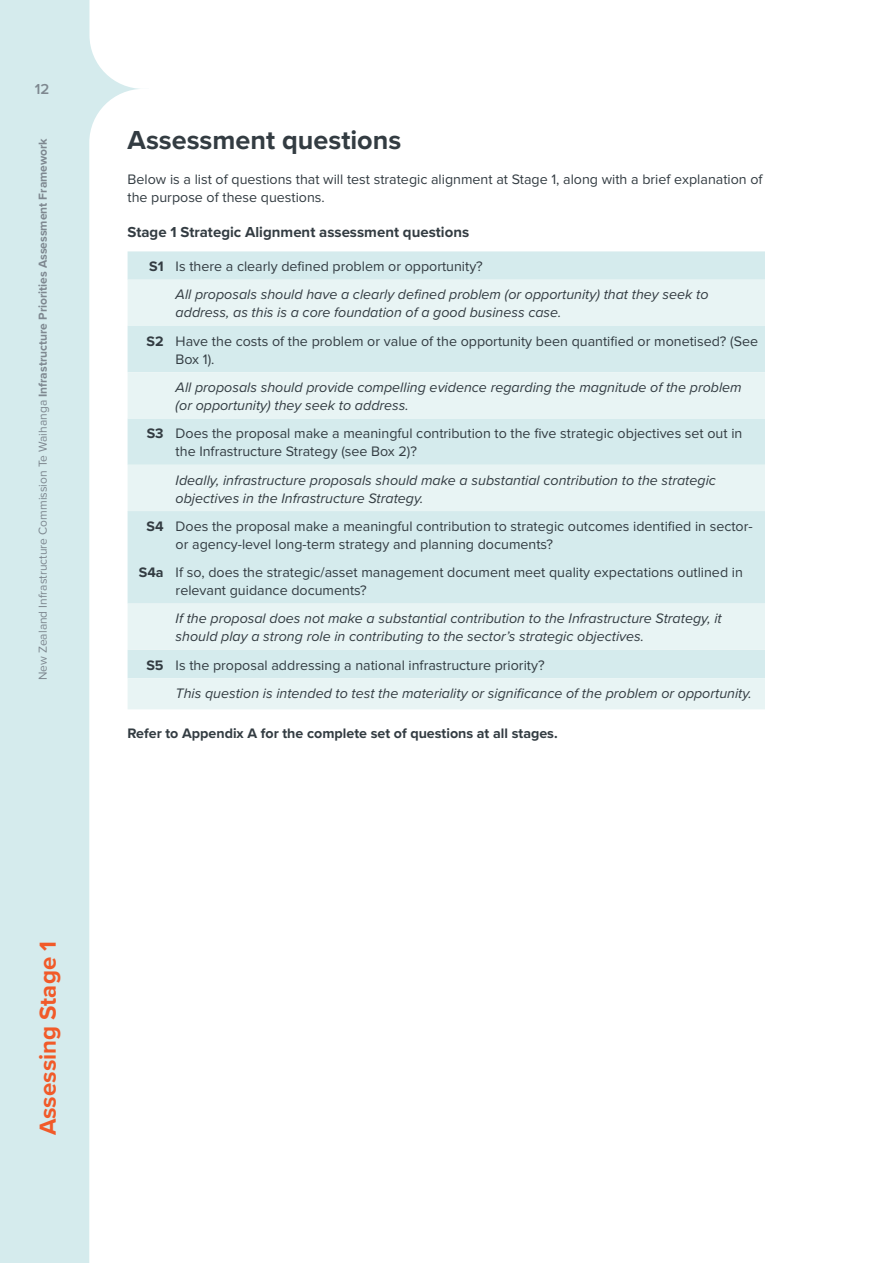
<style>
.page{position:relative;width:893px;height:1263px;background:#fff}
.page>*{position:absolute;margin:0;border:0;box-sizing:border-box;transform-origin:0 0}
.t1{font:700 27px "Proxima Nova";color:#333c42}
.t2{font:700 24px "Proxima Nova";color:#f15a29}
.t3{font:700 15px "Proxima Nova";color:#333c42}
.t4{font:600 15px "Proxima Nova";color:#7e8890}
.t5{font:italic 14.25px/18px "Proxima Nova";color:#333c42}
.t6{font:14.25px/18px "Proxima Nova";color:#333c42}
.t7{font:700 14.25px "Proxima Nova";color:#333c42}
.t8{font:12px "Proxima Nova";color:#7e8890}
.s1{font-weight:700}
.s2{font-weight:700;font-style:normal}
.s3{font-style:normal}
.s4{font-style:italic}
</style>
<div class="page">
<div style="left:0;top:0;width:149px;height:1263px;background:#d5ebed"></div>
<div style="left:89px;top:89px;width:60px;height:1174px;background:#fff"></div>
<svg style="left:89px;top:0;width:60px;height:89px;background:#f9fcfc"></svg>
<div style="left:128px;top:251px;width:637px;height:29px;background:#d5ebed"></div>
<svg style="left:128px;top:280px;width:637px;height:429px;background:#deeff0"></svg>
<p class="t4" style="left:35px;top:80px;width:16px">12</p>
<p class="t8" style="left:36px;top:680px;width:544px;rotate:-90deg">New Zealand Infrastructure Commission Te Waihanga <span class="s1">Infrastructure Priorities Assessment Framework</span></p>
<h1 class="t1" style="left:128px;top:124px;width:275px">Assessment questions</h1>
<p class="t6" style="left:128px;top:170px;width:637px">Below is a list of questions that will test strategic alignment at Stage 1, along with a brief explanation of the purpose of these questions.</p>
<p class="t3" style="left:128px;top:223px;width:343px">Stage 1 Strategic Alignment assessment questions</p>
<p class="t5" style="left:176px;top:252px;width:534px;line-height:28.2px;text-indent:-26px"><span class="s2">S1</span> <span class="s3">Is there a clearly defined problem or opportunity?<br></span>All proposals should have a clearly defined problem (or opportunity) that they seek to</p>
<p class="t6" style="left:147px;top:299px;width:613px;line-height:28.2px;text-indent:29px"><span class="s4">address, as this is a core foundation of a good business case.<br></span><span class="s1">S2</span> Have the costs of the problem or value of the opportunity been quantified or monetised? (See</p>
<p class="t6" style="left:176px;top:350px;width:40px">Box 1).</p>
<p class="t5" style="left:176px;top:378px;width:568px">All proposals should provide compelling evidence regarding the magnitude of the problem (or opportunity) they seek to address.</p>
<p class="t6" style="left:176px;top:425px;width:568px;text-indent:-29px"><span class="s1">S3</span> Does the proposal make a meaningful contribution to the five strategic objectives set out in the Infrastructure Strategy (see Box 2)?</p>
<p class="t5" style="left:176px;top:470px;width:542px">Ideally, infrastructure proposals should make a substantial contribution to the strategic objectives in the Infrastructure Strategy.</p>
<p class="t6" style="left:176px;top:517px;width:579px;text-indent:-29px"><span class="s1">S4</span> Does the proposal make a meaningful contribution to strategic outcomes identified in sector&shy;or agency-level long-term strategy and planning documents?</p>
<p class="t6" style="left:176px;top:564px;width:569px;text-indent:-37px"><span class="s1">S4a</span> If so, does the strategic/asset management document meet quality expectations outlined in relevant guidance documents?</p>
<p class="t5" style="left:176px;top:609px;width:548px">If the proposal does not make a substantial contribution to the Infrastructure Strategy, it should play a strong role in contributing to the sector’s strategic objectives.</p>
<p class="t5" style="left:176px;top:650px;width:578px;line-height:28.2px;text-indent:-29px"><span class="s2">S5</span> <span class="s3">Is the proposal addressing a national infrastructure priority?<br></span>This question is intended to test the materiality or significance of the problem or opportunity.</p>
<p class="t7" style="left:128px;top:725px;width:432px">Refer to Appendix A for the complete set of questions at all stages.</p>
<h2 class="t2" style="left:34px;top:1135px;width:196px;rotate:-90deg">Assessing Stage 1</h2>
</div>
